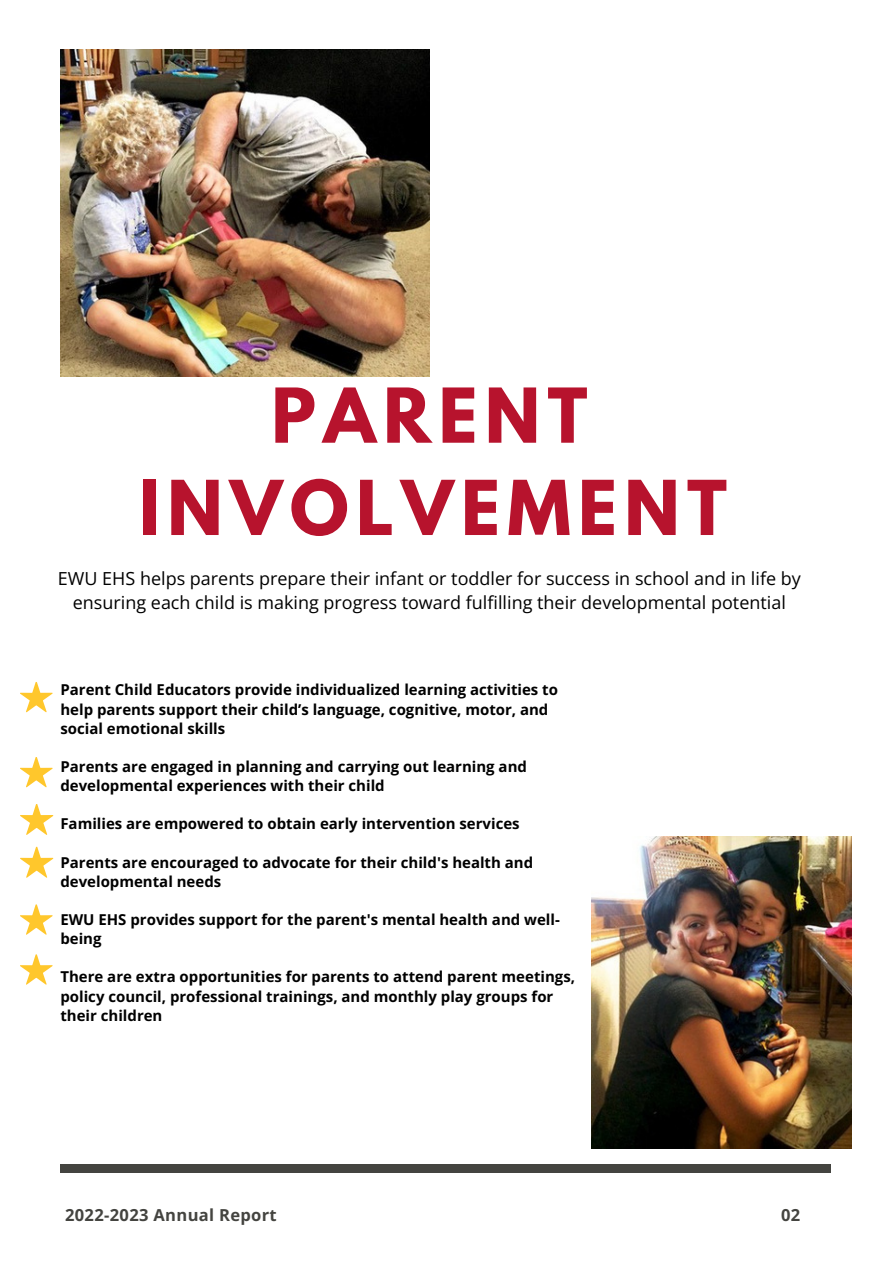
<style>
.page{position:relative;width:894px;height:1264px;background:#fff}
.page>*{position:absolute;margin:0;border:0;box-sizing:border-box;transform-origin:0 0}
.t1{font:700 66.9px/92.2px "League Spartan";letter-spacing:.11em;color:#b7132d;text-align:center}
.t2{font:18px/23.7px "Open Sans";color:#000;text-align:center}
.t3{font:700 16.5px "Open Sans";letter-spacing:.02em;color:#444440}
.t4{font:700 15px/19.2px "Open Sans";color:#000}
</style>
<div class="page">
<div style="left:60px;top:1164px;width:771px;height:9px;background:#444440"></div>
<img style="left:60px;top:50px;width:369px;height:326px">
<img style="left:591px;top:836px;width:260px;height:311px">
<svg style="left:20px;top:682px;width:33px;height:30px"></svg>
<svg style="left:20px;top:757px;width:33px;height:30px"></svg>
<svg style="left:20px;top:804px;width:33px;height:31px"></svg>
<svg style="left:20px;top:846px;width:33px;height:32px"></svg>
<svg style="left:20px;top:904px;width:33px;height:30px"></svg>
<svg style="left:20px;top:954px;width:33px;height:30px"></svg>
<p class="t1" style="left:139px;top:378px;width:589px">PARENT<br>INVOLVEMENT</p>
<p class="t2" style="left:58px;top:566px;width:744px">EWU EHS helps parents prepare their infant or toddler for success in school and in life by ensuring each child is making progress toward fulfilling their developmental potential</p>
<h1 class="t4" style="left:60px;top:680px;width:499px">Parent Child Educators provide individualized learning activities to help parents support their child’s language, cognitive, motor, and social emotional skills</h1>
<h3 class="t4" style="left:60px;top:756px;width:468px">Parents are engaged in planning and carrying out learning and developmental experiences with their child</h3>
<p class="t4" style="left:60px;top:813px;width:460px">Families are empowered to obtain early intervention services</p>
<p class="t4" style="left:60px;top:852px;width:474px">Parents are encouraged to advocate for their child's health and developmental needs</p>
<p class="t4" style="left:60px;top:909px;width:500px">EWU EHS provides support for the parent's mental health and well&shy;being</p>
<p class="t4" style="left:60px;top:966px;width:516px">There are extra opportunities for parents to attend parent meetings, policy council, professional trainings, and monthly play groups for their children</p>
<p class="t3" style="left:65px;top:1203px;width:213px">2022-2023 Annual Report</p>
<p class="t3" style="left:780px;top:1203px;width:21px">02</p>
</div>
